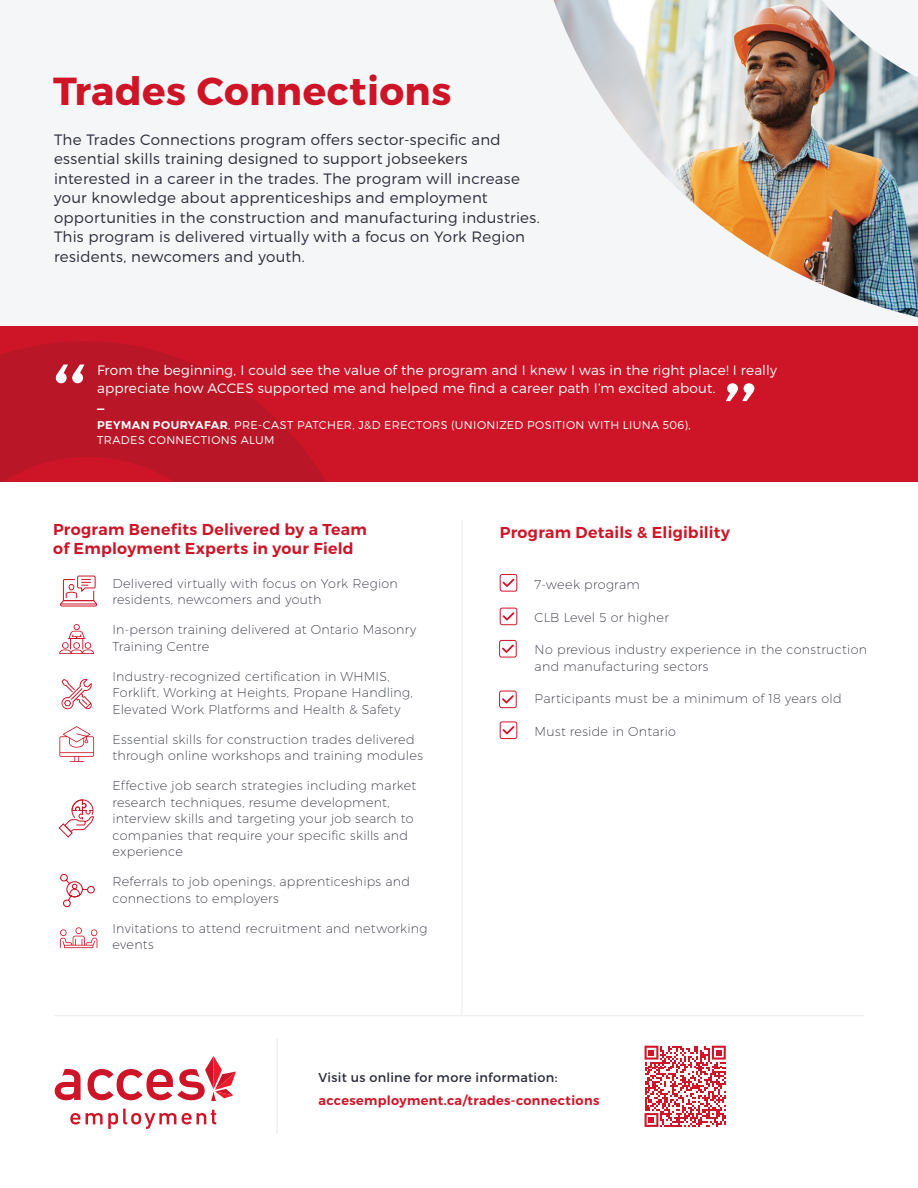
<style>
.page{position:relative;width:918px;height:1188px;background:#fff}
.page>*{position:absolute;margin:0;border:0;box-sizing:border-box;transform-origin:0 0}
.t1{font:700 39px "Montserrat";letter-spacing:.01em;color:#cd1527}
.t2{font:18px "Montserrat";color:#fff}
.t3{font:600 15.75px "Montserrat";letter-spacing:.015em;color:#cd1527}
.Body_Copy{font:300 15px/19.5px "Montserrat";letter-spacing:.015em;color:#292b39}
.t4{font:300 13.65px/18px "Montserrat";letter-spacing:.01em;color:#fff}
.CTA2{font:600 12.9px "Montserrat";letter-spacing:.025em;color:#cd1527}
.CTA2-2{font:12.9px "Montserrat";letter-spacing:.025em;color:#292b39}
.Bullets{font:200 12.75px/16.5px "Montserrat";letter-spacing:.02em;color:#292b39}
.Captions{font:300 11.25px/15px "Montserrat";letter-spacing:.035em;color:#fff}
.s1{font-weight:600}
</style>
<div class="page">
<div style="left:0;top:325px;width:918px;height:157px;background:#cd1527"></div>
<svg style="left:0;top:341px;width:326px;height:141px;fill:#b91727"></svg>
<hr style="left:54px;top:1015px;width:810px;height:1px;background:#eff0f1">
<hr style="left:461px;top:520px;width:2px;height:496px;background:#eff0f1">
<svg style="left:500px;top:574px;width:17px;height:18px"></svg>
<svg style="left:500px;top:608px;width:17px;height:17px"></svg>
<svg style="left:499px;top:640px;width:18px;height:18px"></svg>
<svg style="left:499px;top:691px;width:18px;height:17px"></svg>
<svg style="left:60px;top:927px;width:37px;height:21px"></svg>
<svg style="left:59px;top:726px;width:35px;height:36px"></svg>
<svg style="left:59px;top:624px;width:35px;height:30px"></svg>
<svg style="left:60px;top:873px;width:35px;height:35px"></svg>
<svg style="left:60px;top:575px;width:38px;height:32px"></svg>
<svg style="left:56px;top:365px;width:28px;height:18px"></svg>
<svg style="left:726px;top:383px;width:28px;height:18px"></svg>
<svg style="left:55px;top:1069px;width:26px;height:31px"></svg>
<svg style="left:88px;top:1056px;width:148px;height:45px"></svg>
<svg style="left:70px;top:1113px;width:10px;height:12px"></svg>
<svg style="left:86px;top:1109px;width:90px;height:20px"></svg>
<svg style="left:182px;top:1110px;width:34px;height:15px"></svg>
<div style="left:0;top:0;width:918px;height:325px;background:#f5f6f7"></div>
<img style="left:554px;top:0;width:364px;height:317px">
<hr style="left:276px;top:1039px;width:2px;height:95px;background:#eff0f1">
<svg style="left:58px;top:799px;width:36px;height:39px"></svg>
<svg style="left:500px;top:721px;width:17px;height:18px"></svg>
<svg style="left:645px;top:1046px;width:81px;height:81px"></svg>
<svg style="left:61px;top:679px;width:31px;height:30px"></svg>
<h1 class="t1" style="left:53px;top:67px;width:400px">Trades Connections</h1>
<p class="Body_Copy" style="left:54px;top:129px;width:487px">The Trades Connections program offers sector-specific and essential skills training designed to support jobseekers interested in a career in the trades. The program will increase your knowledge about apprenticeships and employment opportunities in the construction and manufacturing industries.<br>This program is delivered virtually with a focus on York Region residents, newcomers and youth.</p>
<p class="t4" style="left:97px;top:361px;width:681px">From the beginning, I could see the value of the program and I knew I was in the right place! I really appreciate how ACCES supported me and helped me find a career path I’m excited about.</p>
<p class="t2" style="left:97px;top:396px;width:9px">–</p>
<p class="Captions" style="left:97px;top:417px;width:595px"><span class="s1">PEYMAN POURYAFAR</span>, PRE-CAST PATCHER, J&amp;D ERECTORS (UNIONIZED POSITION WITH LIUNA 506),<br>TRADES CONNECTIONS ALUM</p>
<h2 class="t3" style="left:53px;top:520px;width:315px">Program Benefits Delivered by a Team</h2>
<h2 class="t3" style="left:53px;top:539px;width:302px">of Employment Experts in your Field</h2>
<p class="Bullets" style="left:112px;top:575px;width:287px">Delivered virtually with focus on York Region residents, newcomers and youth</p>
<p class="Bullets" style="left:112px;top:621px;width:305px">In-person training delivered at Ontario Masonry<br>Training Centre</p>
<p class="Bullets" style="left:112px;top:668px;width:302px">Industry-recognized certification in WHMIS,<br>Forklift, Working at Heights, Propane Handling,<br>Elevated Work Platforms and Health &amp; Safety</p>
<p class="Bullets" style="left:112px;top:731px;width:312px">Essential skills for construction trades delivered through online workshops and training modules</p>
<p class="Bullets" style="left:112px;top:777px;width:305px">Effective job search strategies including market research techniques, resume development, interview skills and targeting your job search to companies that require your specific skills and experience</p>
<p class="Bullets" style="left:112px;top:873px;width:299px">Referrals to job openings, apprenticeships and connections to employers</p>
<p class="Bullets" style="left:112px;top:920px;width:317px">Invitations to attend recruitment and networking events</p>
<h2 class="t3" style="left:500px;top:522px;width:232px">Program Details &amp; Eligibility</h2>
<p class="Bullets" style="left:535px;top:576px;width:107px">7-week program</p>
<p class="Bullets" style="left:535px;top:608px;width:136px">CLB Level 5 or higher</p>
<p class="Bullets" style="left:535px;top:641px;width:334px">No previous industry experience in the construction and manufacturing sectors</p>
<p class="Bullets" style="left:535px;top:690px;width:309px">Participants must be a minimum of 18 years old</p>
<p class="Bullets" style="left:535px;top:723px;width:143px">Must reside in Ontario</p>
<p class="CTA2-2" style="left:318px;top:1070px;width:241px">Visit us online for more information:</p>
<p class="CTA2" style="left:318px;top:1092px;width:283px">accesemployment.ca/trades-connections</p>
</div>
